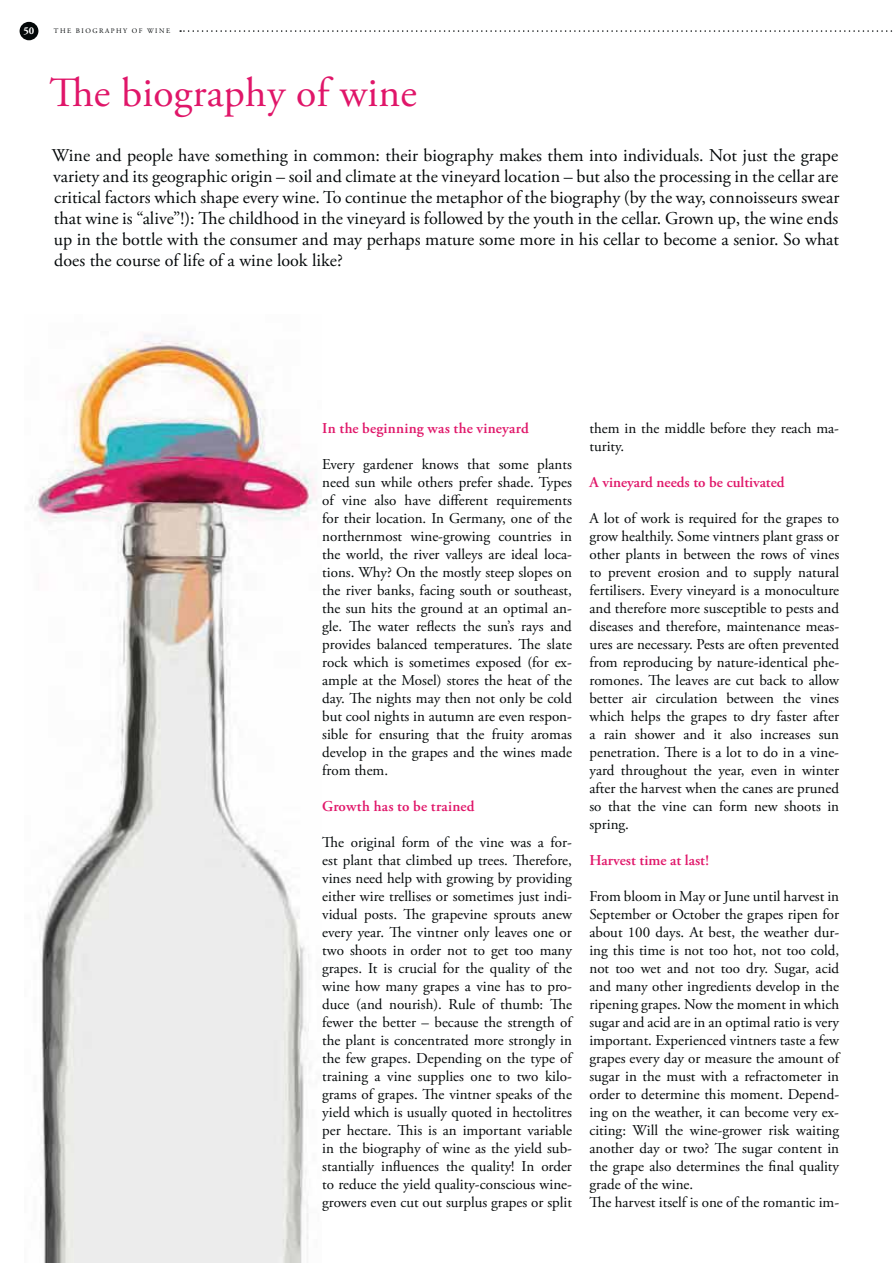
<style>
.page{position:relative;width:893px;height:1263px;background:#fff}
.page>*{position:absolute;margin:0;border:0;box-sizing:border-box;transform-origin:0 0}
.t1{font:41.55px "Adobe Garamond Pro";letter-spacing:.005em;color:#e01669}
.t2{font:18px/21px "Adobe Garamond Pro";color:#040809;text-align:justify}
.t3{font:15px/18px "Adobe Garamond Pro";color:#040809;text-align:justify}
.t4{font:600 15px "Adobe Garamond Pro";color:#e01669}
.t5{font:600 15px "Adobe Garamond Pro";letter-spacing:.02em;color:#e01669}
.t6{font:700 10.5px "Adobe Garamond Pro";color:#fff}
.t7{font:6.9px "Adobe Garamond Pro";letter-spacing:.215em;color:#040809}
</style>
<div class="page">
<div style="left:20px;top:22px;width:18px;height:18px;background:#040809;border-radius:50%"></div>
<img style="left:32px;top:335px;width:285px;height:928px">
<svg style="left:180px;top:30px;width:712px;height:2px"></svg>
<p class="t6" style="left:23px;top:24px;width:12px">50</p>
<p class="t7" style="left:54px;top:28px;width:118px">THE BIOGRAPHY OF WINE</p>
<h1 class="t1" style="left:49px;top:77px;width:369px">The biography of wine</h1>
<p class="t2" style="left:52px;top:146px;width:788px">Wine and people have something in common: their biography makes them into individuals. Not just the grape variety and its geographic origin – soil and climate at the vineyard location – but also the processing in the cellar are critical factors which shape every wine. To continue the metaphor of the biography (by the way, connoisseurs swear that wine is “alive”!): The childhood in the vineyard is followed by the youth in the cellar. Grown up, the wine ends up in the bottle with the consumer and may perhaps mature some more in his cellar to become a senior. So what does the course of life of a wine look like?</p>
<p class="t5" style="left:322px;top:422px;width:208px">In the beginning was the vineyard</p>
<p class="t3" style="left:322px;top:456px;width:251px">Every gardener knows that some plants need sun while others prefer shade. Types of vine also have different requirements for their location. In Germany, one of the northernmost wine-growing countries in the world, the river valleys are ideal loca&shy;tions. Why? On the mostly steep slopes on the river banks, facing south or southeast, the sun hits the ground at an optimal an&shy;gle. The water reflects the sun’s rays and provides balanced temperatures. The slate rock which is sometimes exposed (for ex&shy;ample at the Mosel) stores the heat of the day. The nights may then not only be cold but cool nights in autumn are even respon&shy;sible for ensuring that the fruity aromas develop in the grapes and the wines made from them.</p>
<p class="t4" style="left:322px;top:800px;width:154px">Growth has to be trained</p>
<p class="t3" style="left:322px;top:834px;width:251px">The original form of the vine was a for&shy;est plant that climbed up trees. Therefore, vines need help with growing by providing either wire trellises or sometimes just indi&shy;vidual posts. The grapevine sprouts anew every year. The vintner only leaves one or two shoots in order not to get too many grapes. It is crucial for the quality of the wine how many grapes a vine has to pro&shy;duce (and nourish). Rule of thumb: The fewer the better – because the strength of the plant is concentrated more strongly in the few grapes. Depending on the type of training a vine supplies one to two kilo&shy;grams of grapes. The vintner speaks of the yield which is usually quoted in hectolitres per hectare. This is an important variable in the biography of wine as the yield sub&shy;stantially influences the quality! In order to reduce the yield quality-conscious wine&shy;growers even cut out surplus grapes or split</p>
<p class="t3" style="left:589px;top:420px;width:251px">them in the middle before they reach ma&shy;turity.</p>
<p class="t4" style="left:589px;top:476px;width:197px">A vineyard needs to be cultivated</p>
<p class="t3" style="left:589px;top:510px;width:251px">A lot of work is required for the grapes to grow healthily. Some vintners plant grass or other plants in between the rows of vines to prevent erosion and to supply natural fertilisers. Every vineyard is a monoculture and therefore more susceptible to pests and diseases and therefore, maintenance meas&shy;ures are necessary. Pests are often prevented from reproducing by nature-identical phe&shy;romones. The leaves are cut back to allow better air circulation between the vines which helps the grapes to dry faster after a rain shower and it also increases sun penetration. There is a lot to do in a vine&shy;yard throughout the year, even in winter after the harvest when the canes are pruned so that the vine can form new shoots in spring.</p>
<p class="t4" style="left:589px;top:854px;width:121px">Harvest time at last!</p>
<p class="t3" style="left:589px;top:888px;width:251px;text-align:left">From bloom in May or June until harvest in September or October the grapes ripen for about 100 days. At best, the weather dur&shy;ing this time is not too hot, not too cold, not too wet and not too dry. Sugar, acid and many other ingredients develop in the ripening grapes. Now the moment in which sugar and acid are in an optimal ratio is very important. Experienced vintners taste a few grapes every day or measure the amount of sugar in the must with a refractometer in order to determine this moment. Depend&shy;ing on the weather, it can become very ex&shy;citing: Will the wine-grower risk waiting another day or two? The sugar content in the grape also determines the final quality grade of the wine.<br>The harvest itself is one of the romantic im-</p>
</div>
